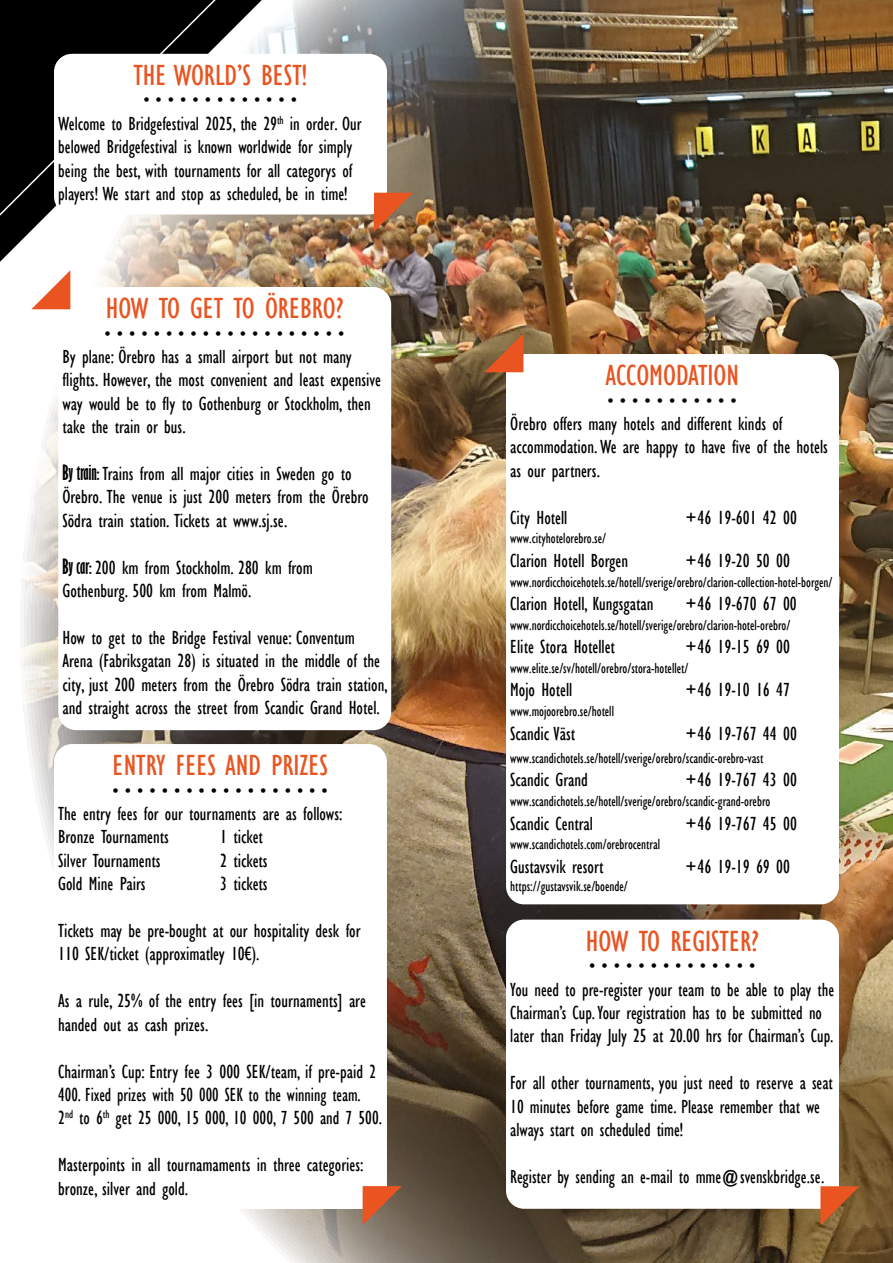
<style>
.page{position:relative;width:893px;height:1263px;background:#fff}
.page>*{position:absolute;margin:0;border:0;box-sizing:border-box;transform-origin:0 0}
.t1{font:condensed 30px "Gill Sans";color:#e95421}
.t2{font:condensed 19.5px/23.4px "Gill Sans";color:#000}
.t3{font:condensed 19.5px/23.4px "Gill Sans";color:#000;scale:.95 1}
.t4{font:condensed 19.5px/23.4px "Gill Sans";color:#000;scale:.96 1}
.t5{font:condensed 18px "Gill Sans";color:#000}
.t6{font:condensed 15px "Gill Sans";color:#000;scale:.94 1}
.s1{font-weight:700;font-stretch:extra-condensed}
</style>
<div class="page">
<img style="left:24px;top:0;width:869px;height:1263px">
<img style="left:0;top:0;width:358px;height:373px">
<div style="left:506px;top:919px;width:333px;height:290px;background:#fff;border-radius:18px"></div>
<div style="left:58px;top:287px;width:333px;height:443px;background:#fff;border-radius:18px"></div>
<div style="left:54px;top:744px;width:333px;height:465px;background:#fff;border-radius:18px"></div>
<div style="left:506px;top:354px;width:333px;height:550px;background:#fff;border-radius:18px"></div>
<div style="left:54px;top:54px;width:333px;height:160px;background:#fff;border-radius:18px"></div>
<svg style="left:31px;top:270px;width:39px;height:39px"></svg>
<svg style="left:484px;top:333px;width:39px;height:39px;background:#94805f"></svg>
<svg style="left:374px;top:193px;width:39px;height:39px;background:#9f896e"></svg>
<svg style="left:363px;top:1186px;width:39px;height:40px"></svg>
<svg style="left:820px;top:1186px;width:39px;height:40px"></svg>
<h1 class="t1" style="left:133px;top:57px;width:175px">THE WORLD’S BEST!</h1>
<p class="t5" style="left:143px;top:90px;width:155px">• • • • • • • • • • • • •</p>
<p class="t4" style="left:58px;top:112px;width:317px">Welcome to Bridgefestival 2025, the 29<sup>th</sup> in order. Our belowed Bridgefestival is known worldwide for simply being the best, with tournaments for all categorys of players! We start and stop as scheduled, be in time!</p>
<h1 class="t1" style="left:106px;top:290px;width:239px">HOW TO GET TO ÖREBRO?</h1>
<p class="t5" style="left:105px;top:323px;width:241px">• • • • • • • • • • • • • • • • • • • •</p>
<p class="t2" style="left:63px;top:345px;width:320px">By plane: Örebro has a small airport but not many flights. However, the most convenient and least expensive way would be to fly to Gothenburg or Stockholm, then take the train or bus.</p>
<p class="t2" style="left:63px;top:462px;width:308px"><span class="s1">By train:</span> Trains from all major cities in Sweden go to<br>Örebro. The venue is just 200 meters from the Örebro<br>Södra train station. Tickets at www.sj.se.</p>
<p class="t2" style="left:63px;top:556px;width:252px"><span class="s1">By car:</span> 200 km from Stockholm. 280 km from<br>Gothenburg. 500 km from Malmö.</p>
<p class="t2" style="left:63px;top:626px;width:327px">How to get to the Bridge Festival venue: Conventum Arena (Fabriksgatan 28) is situated in the middle of the city, just 200 meters from the Örebro Södra train station, and straight across the street from Scandic Grand Hotel.</p>
<h1 class="t1" style="left:113px;top:747px;width:217px">ENTRY FEES AND PRIZES</h1>
<p class="t5" style="left:113px;top:780px;width:217px">• • • • • • • • • • • • • • • • • •</p>
<p class="t2" style="left:58px;top:802px;width:286px">The entry fees for our tournaments are as follows:<br>Bronze Tournaments</p>
<p class="t2" style="left:220px;top:825px;width:44px">1 ticket</p>
<p class="t2" style="left:58px;top:849px;width:104px">Silver Tournaments</p>
<p class="t2" style="left:220px;top:849px;width:49px">2 tickets</p>
<p class="t2" style="left:58px;top:872px;width:89px">Gold Mine Pairs</p>
<p class="t2" style="left:220px;top:872px;width:49px">3 tickets</p>
<p class="t2" style="left:58px;top:919px;width:304px">Tickets may be pre-bought at our hospitality desk for<br>110 SEK/ticket (approximatley 10€).</p>
<p class="t2" style="left:58px;top:989px;width:309px">As a rule, 25% of the entry fees [in tournaments] are handed out as cash prizes.</p>
<p class="t2" style="left:58px;top:1059px;width:325px">Chairman’s Cup: Entry fee 3 000 SEK/team, if pre-paid 2<br>400. Fixed prizes with 50 000 SEK to the winning team.<br>2<sup>nd</sup> to 6<sup>th</sup> get 25 000, 15 000, 10 000, 7 500 and 7 500.</p>
<p class="t2" style="left:58px;top:1153px;width:307px">Masterpoints in all tournamaments in three categories: bronze, silver and gold.</p>
<h1 class="t1" style="left:605px;top:357px;width:135px">ACCOMODATION</h1>
<p class="t5" style="left:608px;top:390px;width:131px">• • • • • • • • • • •</p>
<p class="t2" style="left:510px;top:412px;width:319px">Örebro offers many hotels and different kinds of accommodation. We are happy to have five of the hotels as our partners.</p>
<p class="t2" style="left:510px;top:506px;width:59px">City Hotell</p>
<p class="t2" style="left:685px;top:506px;width:113px">+46 19-601 42 00</p>
<p class="t6" style="left:510px;top:530px;width:104px">www.cityhotelorebro.se/</p>
<p class="t2" style="left:510px;top:549px;width:119px">Clarion Hotell Borgen</p>
<p class="t2" style="left:685px;top:549px;width:107px">+46 19-20 50 00</p>
<p class="t6" style="left:510px;top:573px;width:344px">www.nordicchoicehotels.se/hotell/sverige/orebro/clarion-collection-hotel-borgen/</p>
<p class="t2" style="left:510px;top:592px;width:145px">Clarion Hotell, Kungsgatan</p>
<p class="t2" style="left:685px;top:592px;width:113px">+46 19-670 67 00</p>
<p class="t6" style="left:510px;top:616px;width:300px">www.nordicchoicehotels.se/hotell/sverige/orebro/clarion-hotel-orebro/</p>
<p class="t2" style="left:510px;top:635px;width:106px">Elite Stora Hotellet</p>
<p class="t2" style="left:685px;top:635px;width:107px">+46 19-15 69 00</p>
<p class="t6" style="left:510px;top:659px;width:191px">www.elite.se/sv/hotell/orebro/stora-hotellet/</p>
<p class="t2" style="left:510px;top:678px;width:64px">Mojo Hotell</p>
<p class="t2" style="left:685px;top:678px;width:107px">+46 19-10 16 47</p>
<p class="t6" style="left:510px;top:702px;width:112px">www.mojoorebro.se/hotell</p>
<p class="t2" style="left:510px;top:722px;width:66px">Scandic Väst</p>
<p class="t2" style="left:685px;top:722px;width:113px">+46 19-767 44 00</p>
<p class="t6" style="left:510px;top:749px;width:271px">www.scandichotels.se/hotell/sverige/orebro/scandic-orebro-vast</p>
<p class="t2" style="left:510px;top:768px;width:79px">Scandic Grand</p>
<p class="t2" style="left:685px;top:768px;width:113px">+46 19-767 43 00</p>
<p class="t6" style="left:510px;top:792px;width:278px">www.scandichotels.se/hotell/sverige/orebro/scandic-grand-orebro</p>
<p class="t2" style="left:510px;top:812px;width:84px">Scandic Central</p>
<p class="t2" style="left:685px;top:812px;width:113px">+46 19-767 45 00</p>
<p class="t6" style="left:510px;top:836px;width:161px">www.scandichotels.com/orebrocentral</p>
<p class="t2" style="left:510px;top:855px;width:95px">Gustavsvik resort</p>
<p class="t2" style="left:685px;top:855px;width:107px">+46 19-19 69 00</p>
<p class="t6" style="left:510px;top:877px;width:127px">https://gustavsvik.se/boende/</p>
<h1 class="t1" style="left:586px;top:923px;width:174px">HOW TO REGISTER?</h1>
<p class="t5" style="left:589px;top:956px;width:168px">• • • • • • • • • • • • • •</p>
<p class="t3" style="left:510px;top:977px;width:342px">You need to pre-register your team to be able to play the<br>Chairman’s Cup. Your registration has to be submitted no later than Friday July 25 at 20.00 hrs for Chairman’s Cup.</p>
<p class="t3" style="left:510px;top:1071px;width:341px">For all other tournaments, you just need to reserve a seat<br>10 minutes before game time. Please remember that we always start on scheduled time!</p>
<p class="t3" style="left:510px;top:1165px;width:332px">Register by sending an e-mail to mme@svenskbridge.se.</p>
</div>
